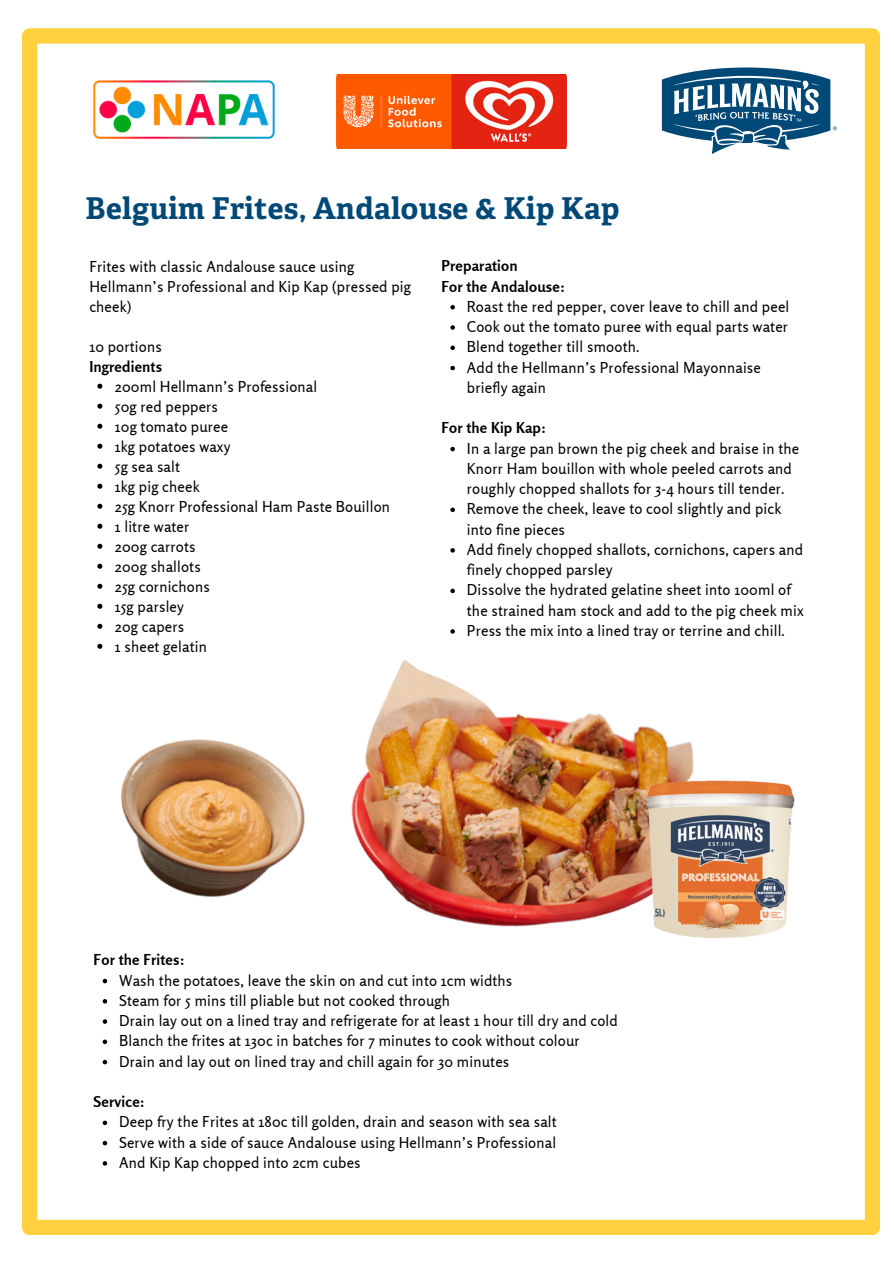
<style>
.page{position:relative;width:894px;height:1264px;background:#fff}
.page>*{position:absolute;margin:0;border:0;box-sizing:border-box;transform-origin:0 0}
.t1{font:700 30px "Adelle";letter-spacing:.01em;color:#004876}
.t2{font:15px/20.2px "Rosario";letter-spacing:.01em;color:#000}
.t3{font:700 15px/20.2px "Rosario";letter-spacing:.01em;color:#000}
</style>
<div class="page">
<svg style="left:22px;top:28px;width:857px;height:246px"></svg>
<svg style="left:660px;top:66px;width:178px;height:91px"></svg>
<img style="left:94px;top:80px;width:181px;height:62px">
<img style="left:22px;top:274px;width:858px;height:961px">
<img style="left:336px;top:74px;width:230px;height:75px">
<img style="left:645px;top:780px;width:150px;height:160px">
<p class="t1" style="left:86px;top:192px;width:535px">Belguim Frites, Andalouse &amp; Kip Kap</p>
<p class="t2" style="left:89px;top:256px;width:323px">Frites with classic Andalouse sauce using<br>Hellmann’s Professional and Kip Kap (pressed pig cheek)</p>
<p class="t2" style="left:89px;top:336px;width:74px">10 portions</p>
<p class="t3" style="left:89px;top:356px;width:74px">Ingredients</p>
<h1 class="t2" style="left:115px;top:376px;width:204px">200ml Hellmann’s Professional</h1>
<p class="t2" style="left:115px;top:396px;width:105px">50g red peppers</p>
<p class="t2" style="left:115px;top:416px;width:115px">10g tomato puree</p>
<p class="t2" style="left:115px;top:436px;width:117px">1kg potatoes waxy</p>
<p class="t2" style="left:115px;top:456px;width:67px">5g sea salt</p>
<p class="t2" style="left:115px;top:476px;width:86px">1kg pig cheek</p>
<p class="t2" style="left:115px;top:496px;width:277px">25g Knorr Professional Ham Paste Bouillon</p>
<p class="t2" style="left:115px;top:516px;width:76px">1 litre water</p>
<p class="t2" style="left:115px;top:536px;width:82px">200g carrots</p>
<p class="t2" style="left:115px;top:556px;width:87px">200g shallots</p>
<p class="t2" style="left:115px;top:576px;width:97px">25g cornichons</p>
<p class="t2" style="left:115px;top:596px;width:71px">15g parsley</p>
<p class="t2" style="left:115px;top:616px;width:71px">20g capers</p>
<p class="t2" style="left:115px;top:636px;width:93px">1 sheet gelatin</p>
<p class="t3" style="left:441px;top:255px;width:125px">Preparation<br>For the Andalouse:</p>
<p class="t2" style="left:467px;top:296px;width:324px">Roast the red pepper, cover leave to chill and peel</p>
<p class="t2" style="left:467px;top:316px;width:322px">Cook out the tomato puree with equal parts water</p>
<p class="t2" style="left:467px;top:336px;width:174px">Blend together till smooth.</p>
<p class="t2" style="left:467px;top:357px;width:295px">Add the Hellmann’s Professional Mayonnaise briefly again</p>
<h2 class="t3" style="left:441px;top:417px;width:106px">For the Kip Kap:</h2>
<p class="t2" style="left:467px;top:438px;width:334px">In a large pan brown the pig cheek and braise in the<br>Knorr Ham bouillon with whole peeled carrots and roughly chopped shallots for 3-4 hours till tender.</p>
<p class="t2" style="left:467px;top:498px;width:316px">Remove the cheek, leave to cool slightly and pick into fine pieces</p>
<p class="t2" style="left:467px;top:539px;width:338px">Add finely chopped shallots, cornichons, capers and finely chopped parsley</p>
<p class="t2" style="left:467px;top:579px;width:338px">Dissolve the hydrated gelatine sheet into 100ml of the strained ham stock and add to the pig cheek mix</p>
<p class="t2" style="left:467px;top:620px;width:319px">Press the mix into a lined tray or terrine and chill.</p>
<p class="t3" style="left:94px;top:949px;width:93px">For the Frites:</p>
<p class="t2" style="left:119px;top:969px;width:394px">Wash the potatoes, leave the skin on and cut into 1cm widths</p>
<p class="t2" style="left:119px;top:990px;width:332px">Steam for 5 mins till pliable but not cooked through</p>
<p class="t2" style="left:119px;top:1010px;width:500px">Drain lay out on a lined tray and refrigerate for at least 1 hour till dry and cold</p>
<h2 class="t2" style="left:119px;top:1030px;width:462px">Blanch the frites at 130c in batches for 7 minutes to cook without colour</h2>
<p class="t2" style="left:119px;top:1050px;width:391px">Drain and lay out on lined tray and chill again for 30 minutes</p>
<p class="t3" style="left:94px;top:1091px;width:53px">Service:</p>
<p class="t2" style="left:119px;top:1111px;width:439px">Deep fry the Frites at 180c till golden, drain and season with sea salt</p>
<p class="t2" style="left:119px;top:1131px;width:438px">Serve with a side of sauce Andalouse using Hellmann’s Professional</p>
<h2 class="t2" style="left:119px;top:1152px;width:243px">And Kip Kap chopped into 2cm cubes</h2>
</div>
